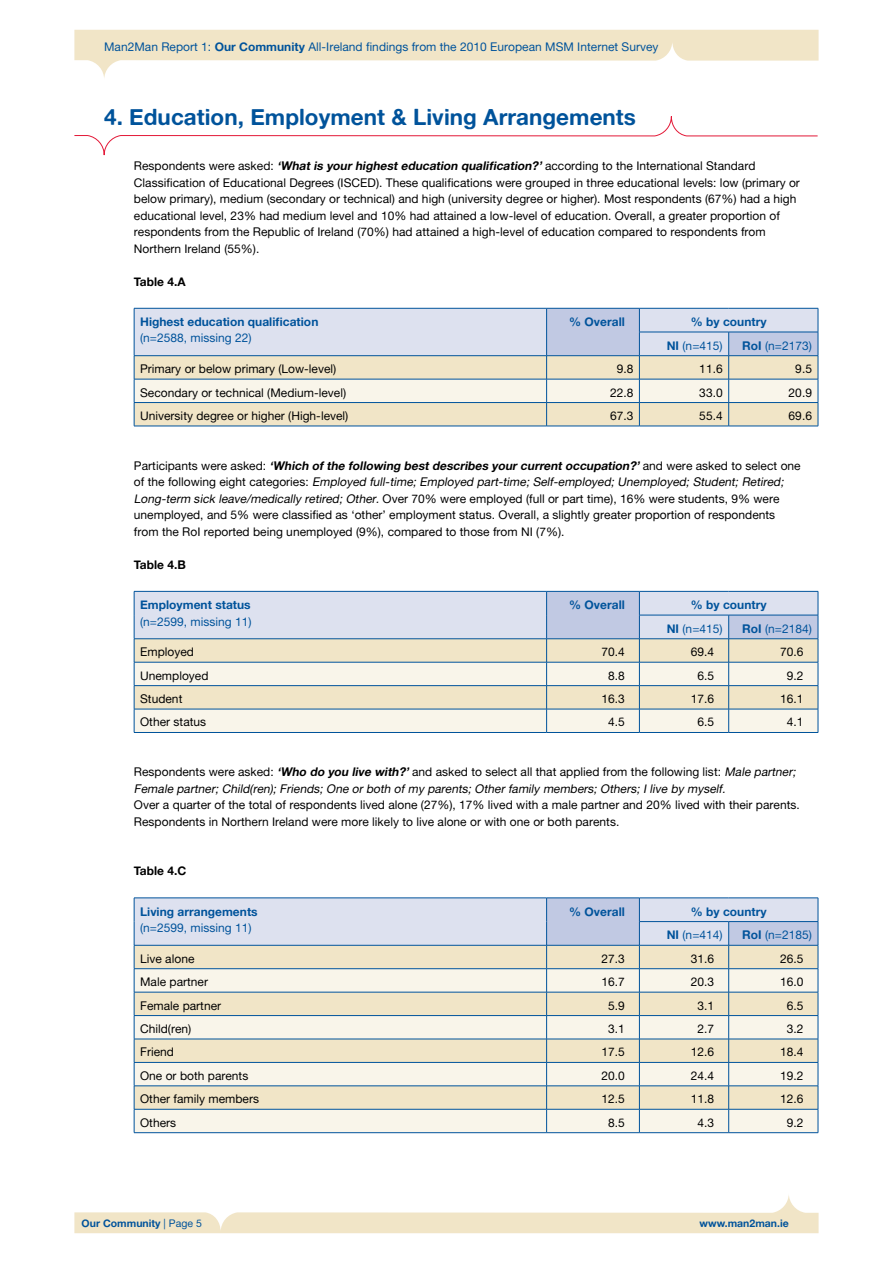
<style>
.page{position:relative;width:893px;height:1263px;background:#fff}
.page>*{position:absolute;margin:0;border:0;box-sizing:border-box;transform-origin:0 0}
.t1{font:22.5px "Alte Haas Grotesk Bold";color:#00539b}
.t2{font:12px/16.5px "Alte Haas Grotesk";color:#000}
.t3{font:italic 12px/16.5px "Alte Haas Grotesk";color:#000}
.t4{font:12px "Alte Haas Grotesk";color:#00539b}
.t5{font:12px "Alte Haas Grotesk Bold";color:#00539b}
.t6{font:italic 12px "Alte Haas Grotesk Bold";color:#000}
.t7{font:12px "Alte Haas Grotesk Bold";color:#000}
.t8{font:10.5px "Alte Haas Grotesk Bold";color:#00539b}
.s1{font-family:"Alte Haas Grotesk Bold"}
.s2{font-family:"Alte Haas Grotesk Bold";font-style:italic}
.s3{font-family:"Alte Haas Grotesk";font-style:normal}
.s4{font-style:italic}
.s5{font-style:normal}
.s6{font-family:"Alte Haas Grotesk"}
</style>
<div class="page">
<svg style="left:74px;top:30px;width:745px;height:48px"></svg>
<svg style="left:74px;top:1195px;width:745px;height:38px"></svg>
<svg style="left:74px;top:116px;width:744px;height:40px"></svg>
<hr style="left:134px;top:426px;width:413px;height:1px;background:#00539b">
<hr style="left:547px;top:426px;width:92px;height:1px;background:#00539b">
<hr style="left:639px;top:426px;width:90px;height:1px;background:#00539b">
<hr style="left:729px;top:426px;width:89px;height:1px;background:#00539b">
<svg style="left:134px;top:308px;width:685px;height:118px"></svg>
<hr style="left:639px;top:332px;width:90px;height:1px;background:#00539b">
<hr style="left:729px;top:332px;width:89px;height:1px;background:#00539b">
<hr style="left:134px;top:732px;width:413px;height:1px;background:#00539b">
<hr style="left:547px;top:732px;width:92px;height:1px;background:#00539b">
<hr style="left:639px;top:732px;width:90px;height:1px;background:#00539b">
<hr style="left:729px;top:732px;width:89px;height:1px;background:#00539b">
<svg style="left:134px;top:591px;width:685px;height:141px"></svg>
<hr style="left:639px;top:615px;width:90px;height:1px;background:#00539b">
<hr style="left:729px;top:615px;width:89px;height:1px;background:#00539b">
<hr style="left:134px;top:1132px;width:413px;height:1px;background:#00539b">
<hr style="left:547px;top:1132px;width:92px;height:1px;background:#00539b">
<hr style="left:639px;top:1132px;width:90px;height:1px;background:#00539b">
<hr style="left:729px;top:1132px;width:89px;height:1px;background:#00539b">
<svg style="left:134px;top:898px;width:685px;height:234px"></svg>
<hr style="left:639px;top:921px;width:90px;height:1px;background:#00539b">
<hr style="left:729px;top:921px;width:89px;height:1px;background:#00539b">
<p class="t4" style="left:104px;top:39px;width:556px">Man2Man Report 1: <span class="s1">Our Community</span> All-Ireland findings from the 2010 European MSM Internet Survey</p>
<h1 class="t1" style="left:104px;top:103px;width:533px">4. Education, Employment &amp; Living Arrangements</h1>
<p class="t2" style="left:134px;top:157px;width:667px">Respondents were asked: <span class="s2">‘What is your highest education qualification?’</span> according to the International Standard Classification of Educational Degrees (ISCED). These qualifications were grouped in three educational levels: low (primary or below primary), medium (secondary or technical) and high (university degree or higher). Most respondents (67%) had a high educational level, 23% had medium level and 10% had attained a low-level of education. Overall, a greater proportion of respondents from the Republic of Ireland (70%) had attained a high-level of education compared to respondents from Northern Ireland (55%).</p>
<p class="t7" style="left:134px;top:274px;width:53px">Table 4.A</p>
<p class="t5" style="left:140px;top:314px;width:180px">Highest education qualification</p>
<p class="t4" style="left:140px;top:331px;width:113px">(n=2588, missing 22)</p>
<p class="t5" style="left:569px;top:314px;width:57px">% Overall</p>
<p class="t5" style="left:691px;top:314px;width:77px">% by country</p>
<p class="t4" style="left:667px;top:338px;width:57px"><span class="s1">NI</span> (n=415)</p>
<p class="t4" style="left:742px;top:338px;width:71px"><span class="s1">RoI</span> (n=2173)</p>
<p class="t2" style="left:140px;top:360px;width:198px">Primary or below primary (Low-level)</p>
<p class="t2" style="left:617px;top:360px;width:18px">9.8</p>
<p class="t2" style="left:699px;top:360px;width:25px">11.6</p>
<p class="t2" style="left:795px;top:360px;width:18px">9.5</p>
<p class="t2" style="left:140px;top:384px;width:208px">Secondary or technical (Medium-level)</p>
<p class="t2" style="left:610px;top:384px;width:25px">22.8</p>
<p class="t2" style="left:699px;top:384px;width:25px">33.0</p>
<p class="t2" style="left:789px;top:384px;width:25px">20.9</p>
<p class="t2" style="left:140px;top:407px;width:210px">University degree or higher (High-level)</p>
<p class="t2" style="left:610px;top:407px;width:25px">67.3</p>
<p class="t2" style="left:699px;top:407px;width:25px">55.4</p>
<p class="t2" style="left:789px;top:407px;width:25px">69.6</p>
<p class="t6" style="left:134px;top:458px;width:668px"><span class="s3">P a rt i c i p a n t s w e r e a s k e d :</span> ‘Which of the following best describes your current occupation?’ <span class="s3">a n d w e r e a s k e d t o s e l e c t o n e</span></p>
<p class="t2" style="left:134px;top:473px;width:654px">o f t h e f o l l o w i n g e i g h t c at e g o r i e s : <span class="s4">Employed full-time; Employed part-time; Self-employed; Unemployed; Student; Retired; Long-term sick leave/medically retired; Other.</span> Over 70% were employed (full or part time), 16% were students, 9% were unemployed, and 5% were classified as ‘other’ employment status. Overall, a slightly greater proportion of respondents from the RoI reported being unemployed (9%), compared to those from NI (7%).</p>
<p class="t7" style="left:134px;top:557px;width:54px">Table 4.B</p>
<p class="t5" style="left:140px;top:597px;width:112px">Employment status</p>
<p class="t4" style="left:140px;top:614px;width:113px">(n=2599, missing 11)</p>
<p class="t5" style="left:569px;top:597px;width:57px">% Overall</p>
<p class="t5" style="left:691px;top:597px;width:77px">% by country</p>
<p class="t4" style="left:667px;top:621px;width:57px"><span class="s1">NI</span> (n=415)</p>
<p class="t4" style="left:742px;top:621px;width:71px"><span class="s1">RoI</span> (n=2184)</p>
<p class="t2" style="left:140px;top:643px;width:55px">Employed</p>
<p class="t2" style="left:601px;top:643px;width:25px">70.4</p>
<p class="t2" style="left:691px;top:643px;width:25px">69.4</p>
<p class="t2" style="left:780px;top:643px;width:25px">70.6</p>
<p class="t2" style="left:140px;top:667px;width:70px">Unemployed</p>
<p class="t2" style="left:608px;top:667px;width:18px">8.8</p>
<p class="t2" style="left:697px;top:667px;width:18px">6.5</p>
<p class="t2" style="left:787px;top:667px;width:18px">9.2</p>
<p class="t2" style="left:140px;top:690px;width:44px">Student</p>
<p class="t2" style="left:601px;top:690px;width:25px">16.3</p>
<p class="t2" style="left:691px;top:690px;width:25px">17.6</p>
<p class="t2" style="left:780px;top:690px;width:25px">16.1</p>
<p class="t2" style="left:140px;top:714px;width:68px">Other status</p>
<p class="t2" style="left:608px;top:714px;width:18px">4.5</p>
<p class="t2" style="left:697px;top:714px;width:18px">6.5</p>
<p class="t2" style="left:787px;top:714px;width:18px">4.1</p>
<p class="t3" style="left:134px;top:763px;width:666px"><span class="s5">Respondents were asked:</span> <span class="s1">‘Who do you live with?’</span> <span class="s5">and asked to select all that applied from the following list:</span> Male partner;<br>Female partner; Child(ren); Friends; One or both of my parents; Other family members; Others; I live by myself.</p>
<p class="t2" style="left:134px;top:796px;width:667px">Over a quarter of the total of respondents lived alone (27%), 17% lived with a male partner and 20% lived with their parents.<br>Respondents in Northern Ireland were more likely to live alone or with one or both parents.</p>
<p class="t7" style="left:134px;top:863px;width:54px">Table 4.C</p>
<p class="t5" style="left:140px;top:904px;width:119px">Living arrangements</p>
<p class="t4" style="left:140px;top:921px;width:113px">(n=2599, missing 11)</p>
<p class="t5" style="left:569px;top:904px;width:57px">% Overall</p>
<p class="t5" style="left:691px;top:904px;width:77px">% by country</p>
<p class="t4" style="left:667px;top:928px;width:57px"><span class="s1">NI</span> (n=414)</p>
<p class="t4" style="left:742px;top:928px;width:71px"><span class="s1">RoI</span> (n=2185)</p>
<p class="t2" style="left:140px;top:950px;width:56px">Live alone</p>
<p class="t2" style="left:601px;top:950px;width:25px">27.3</p>
<p class="t2" style="left:691px;top:950px;width:25px">31.6</p>
<p class="t2" style="left:780px;top:950px;width:25px">26.5</p>
<p class="t2" style="left:140px;top:973px;width:69px">Male partner</p>
<p class="t2" style="left:601px;top:973px;width:25px">16.7</p>
<p class="t2" style="left:691px;top:973px;width:25px">20.3</p>
<p class="t2" style="left:780px;top:973px;width:25px">16.0</p>
<p class="t2" style="left:140px;top:997px;width:83px">Female partner</p>
<p class="t2" style="left:608px;top:997px;width:18px">5.9</p>
<p class="t2" style="left:697px;top:997px;width:18px">3.1</p>
<p class="t2" style="left:787px;top:997px;width:18px">6.5</p>
<p class="t2" style="left:140px;top:1020px;width:53px">Child(ren)</p>
<p class="t2" style="left:608px;top:1020px;width:18px">3.1</p>
<p class="t2" style="left:697px;top:1020px;width:18px">2.7</p>
<p class="t2" style="left:787px;top:1020px;width:18px">3.2</p>
<p class="t2" style="left:140px;top:1044px;width:35px">Friend</p>
<p class="t2" style="left:601px;top:1044px;width:25px">17.5</p>
<p class="t2" style="left:691px;top:1044px;width:25px">12.6</p>
<p class="t2" style="left:780px;top:1044px;width:25px">18.4</p>
<p class="t2" style="left:140px;top:1067px;width:110px">One or both parents</p>
<p class="t2" style="left:601px;top:1067px;width:25px">20.0</p>
<p class="t2" style="left:691px;top:1067px;width:25px">24.4</p>
<p class="t2" style="left:780px;top:1067px;width:25px">19.2</p>
<p class="t2" style="left:140px;top:1090px;width:120px">Other family members</p>
<p class="t2" style="left:601px;top:1090px;width:25px">12.5</p>
<p class="t2" style="left:691px;top:1090px;width:25px">11.8</p>
<p class="t2" style="left:780px;top:1090px;width:25px">12.6</p>
<p class="t2" style="left:140px;top:1114px;width:38px">Others</p>
<p class="t2" style="left:608px;top:1114px;width:18px">8.5</p>
<p class="t2" style="left:697px;top:1114px;width:18px">4.3</p>
<p class="t2" style="left:787px;top:1114px;width:18px">9.2</p>
<p class="t8" style="left:82px;top:1216px;width:122px">Our Community <span class="s6">| Page 5</span></p>
<p class="t8" style="left:700px;top:1216px;width:91px">www.man2man.ie</p>
</div>
